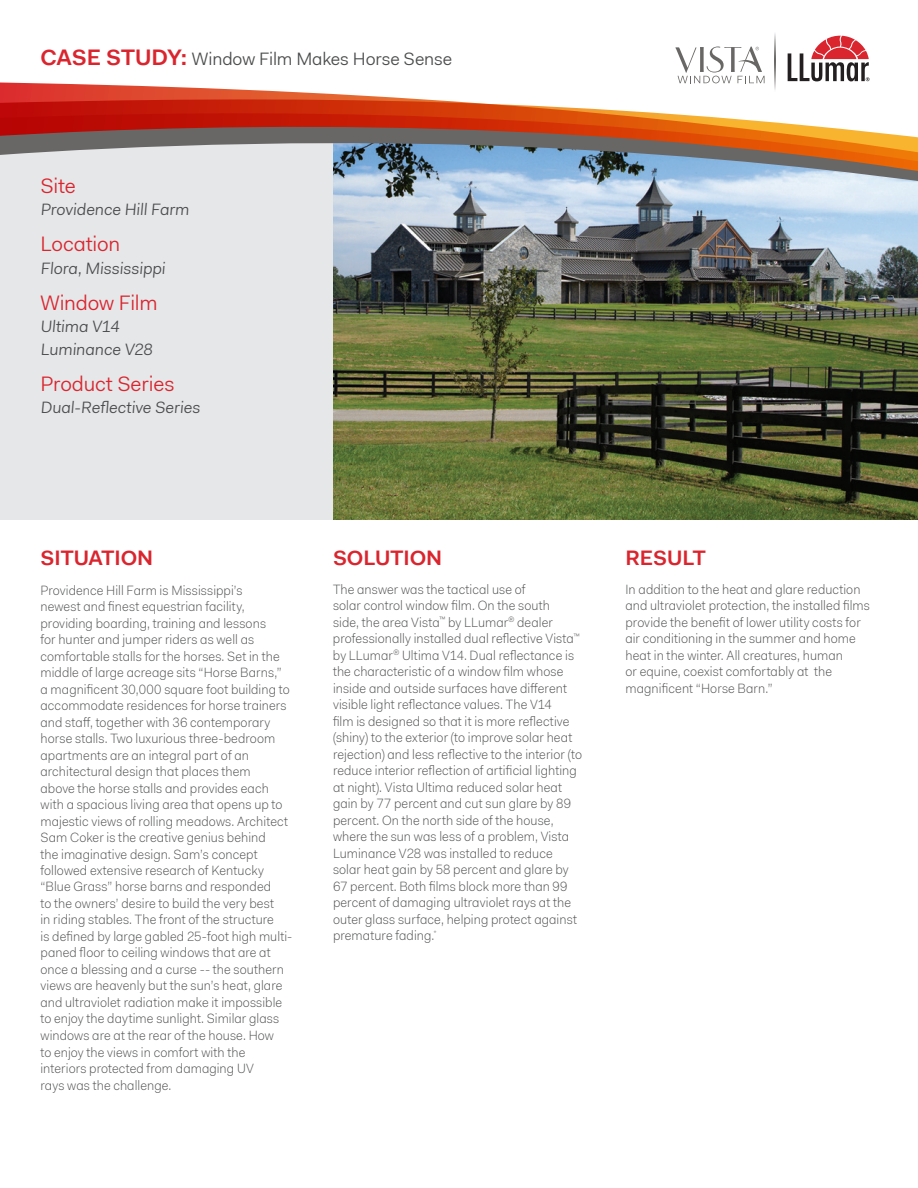
<style>
.page{position:relative;width:918px;height:1188px;background:#fff}
.page>*{position:absolute;margin:0;border:0;box-sizing:border-box;transform-origin:0 0}
.t1{font:21px "L Lumar Fakt Pro Blond";letter-spacing:-.005em;color:#da252e}
.t2{font:600 21px "L Lumar Fakt Pro";color:#da252e}
.t3{font:18px "L Lumar Fakt Pro Blond";letter-spacing:-.005em;color:#4b4c4d}
.t4{font:16.5px/22.5px "L Lumar Fakt Pro Blond";color:#4b4c4d}
.t5{font:300 13.5px/16.5px "L Lumar Fakt Pro";letter-spacing:.005em;color:#4b4c4d;scale:.96 1}
.s1{font-family:"L Lumar Fakt Pro";font-weight:600;font-size:22.5px;color:#da252e}
</style>
<div class="page">
<img style="left:333px;top:293px;width:585px;height:227px">
<div style="left:0;top:137px;width:333px;height:383px;background:#e6e7e9"></div>
<svg style="left:0;top:33px;width:918px;height:260px"></svg>
<h2 class="t3" style="left:40px;top:47px;width:413px"><span class="s1">CASE STUDY:</span> Window Film Makes Horse Sense</h2>
<h1 class="t1" style="left:40px;top:172px;width:37px">Site</h1>
<p class="t4" style="left:40px;top:198px;width:152px">Providence Hill Farm</p>
<h1 class="t1" style="left:40px;top:230px;width:81px">Location</h1>
<p class="t4" style="left:40px;top:257px;width:128px">Flora, Mississippi</p>
<h1 class="t1" style="left:40px;top:289px;width:119px">Window Film</h1>
<p class="t4" style="left:40px;top:315px;width:116px">Ultima V14<br>Luminance V28</p>
<h1 class="t1" style="left:40px;top:370px;width:135px">Product Series</h1>
<p class="t4" style="left:40px;top:396px;width:163px">Dual-Reflective Series</p>
<h1 class="t2" style="left:40px;top:544px;width:114px">SITUATION</h1>
<p class="t5" style="left:40px;top:582px;width:264px">Providence Hill Farm is Mississippi’s<br>newest and finest equestrian facility, providing boarding, training and lessons<br>for hunter and jumper riders as well as comfortable stalls for the horses. Set in the middle of large acreage sits “Horse Barns,” a magnificent 30,000 square foot building to accommodate residences for horse trainers and staff, together with 36 contemporary horse stalls. Two luxurious three-bedroom apartments are an integral part of an architectural design that places them<br>above the horse stalls and provides each with a spacious living area that opens up to majestic views of rolling meadows. Architect Sam Coker is the creative genius behind<br>the imaginative design. Sam’s concept followed extensive research of Kentucky “Blue Grass” horse barns and responded<br>to the owners’ desire to build the very best<br>in riding stables. The front of the structure<br>is defined by large gabled 25-foot high multi&shy;paned floor to ceiling windows that are at once a blessing and a curse -- the southern views are heavenly but the sun’s heat, glare and ultraviolet radiation make it impossible to enjoy the daytime sunlight. Similar glass windows are at the rear of the house. How<br>to enjoy the views in comfort with the interiors protected from damaging UV<br>rays was the challenge.</p>
<h1 class="t2" style="left:333px;top:544px;width:111px">SOLUTION</h1>
<p class="t5" style="left:333px;top:581px;width:261px">The answer was the tactical use of<br>solar control window film. On the south<br>side, the area Vista<sup>™</sup> by LLumar<sup>®</sup> dealer professionally installed dual reflective Vista<sup>™ </sup>by LLumar<sup>®</sup> Ultima V14. Dual reflectance is the characteristic of a window film whose inside and outside surfaces have different visible light reflectance values. The V14<br>film is designed so that it is more reflective (shiny) to the exterior (to improve solar heat rejection) and less reflective to the interior (to reduce interior reflection of artificial lighting at night). Vista Ultima reduced solar heat gain by 77 percent and cut sun glare by 89 percent. On the north side of the house, where the sun was less of a problem, Vista Luminance V28 was installed to reduce solar heat gain by 58 percent and glare by 67 percent. Both films block more than 99 percent of damaging ultraviolet rays at the outer glass surface, helping protect against premature fading.<sup>*</sup></p>
<h1 class="t2" style="left:626px;top:544px;width:82px">RESULT</h1>
<p class="t5" style="left:626px;top:581px;width:256px">In addition to the heat and glare reduction and ultraviolet protection, the installed films provide the benefit of lower utility costs for air conditioning in the summer and home heat in the winter. All creatures, human<br>or equine, coexist comfortably at the magnificent “Horse Barn.”</p>
</div>
